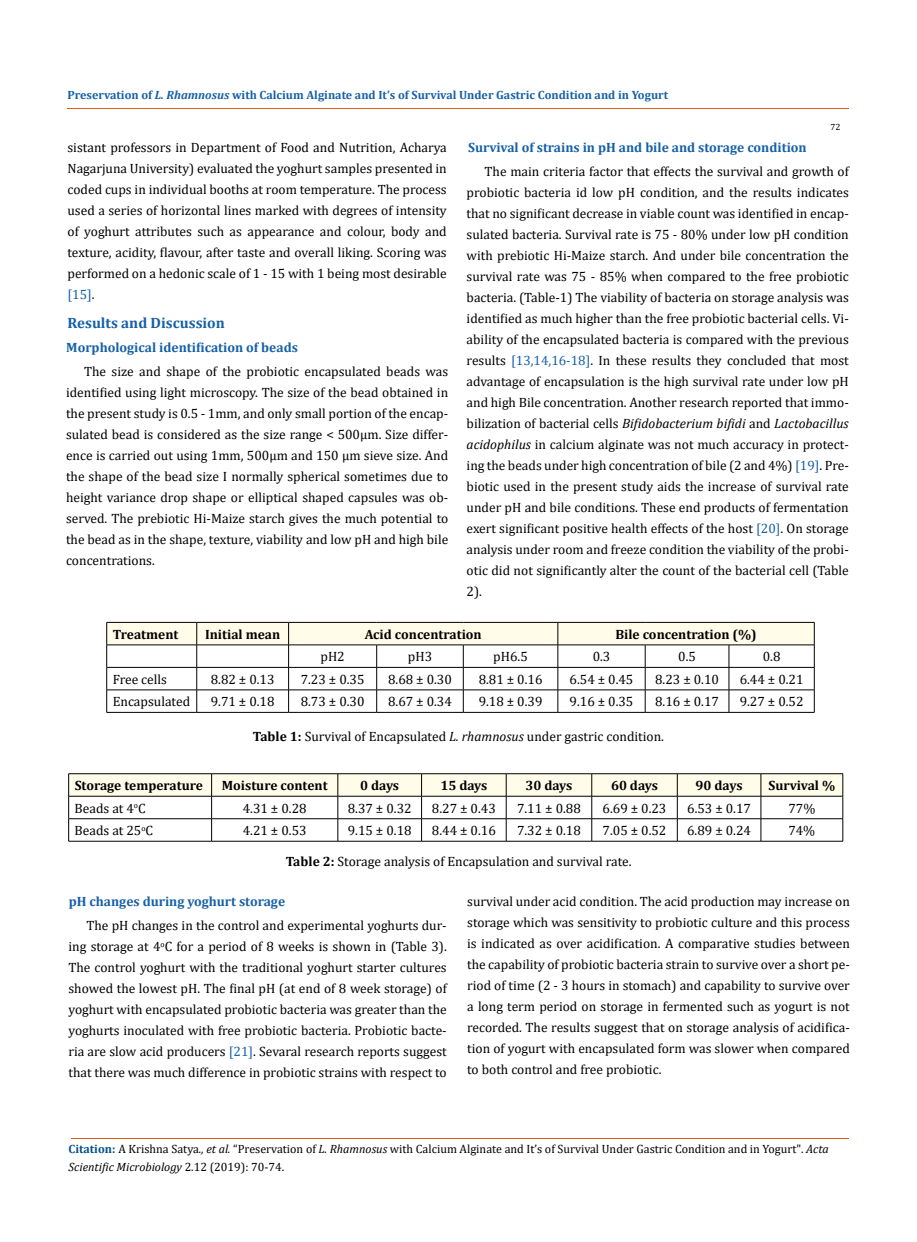
<style>
.page{position:relative;width:917px;height:1242px;background:#fff}
.page>*{position:absolute;margin:0;border:0;box-sizing:border-box;transform-origin:0 0}
.t1{font:700 15px "Cambria";color:#1560a6}
.t2{font:13.5px/21px "Cambria";color:#000;text-align:justify}
.t3{font:700 13.5px "Cambria";color:#000}
.t4{font:700 13.5px "Cambria";color:#1560a6}
.t5{font:12px/18px "Cambria";color:#000}
.t6{font:700 12px "Cambria";color:#1560a6}
.t7{font:9px "Cambria";color:#000}
.s1{font-style:italic}
.s2{color:#1560a6}
.s3{font-weight:700}
.s4{font-weight:700;color:#035089}
</style>
<div class="page">
<hr style="left:67px;top:109px;width:782px;height:1px;background:#e05d1a">
<svg style="left:106px;top:622px;width:709px;height:90px"></svg>
<hr style="left:106px;top:712px;width:91px;height:1px;background:#000">
<hr style="left:197px;top:712px;width:91px;height:1px;background:#000">
<hr style="left:288px;top:712px;width:89px;height:1px;background:#000">
<hr style="left:376px;top:712px;width:87px;height:1px;background:#000">
<hr style="left:463px;top:712px;width:95px;height:1px;background:#000">
<hr style="left:558px;top:712px;width:87px;height:1px;background:#000">
<hr style="left:645px;top:712px;width:84px;height:1px;background:#000">
<hr style="left:729px;top:712px;width:85px;height:1px;background:#000">
<hr style="left:68px;top:773px;width:144px;height:1px;background:#000">
<hr style="left:212px;top:773px;width:126px;height:1px;background:#000">
<hr style="left:338px;top:773px;width:83px;height:1px;background:#000">
<hr style="left:421px;top:773px;width:85px;height:1px;background:#000">
<hr style="left:506px;top:773px;width:85px;height:1px;background:#000">
<hr style="left:591px;top:773px;width:86px;height:1px;background:#000">
<hr style="left:677px;top:773px;width:83px;height:1px;background:#000">
<hr style="left:760px;top:773px;width:83px;height:1px;background:#000">
<svg style="left:68px;top:774px;width:775px;height:67px"></svg>
<hr style="left:68px;top:841px;width:144px;height:1px;background:#000">
<hr style="left:212px;top:841px;width:126px;height:1px;background:#000">
<hr style="left:338px;top:841px;width:83px;height:1px;background:#000">
<hr style="left:421px;top:841px;width:85px;height:1px;background:#000">
<hr style="left:506px;top:841px;width:85px;height:1px;background:#000">
<hr style="left:591px;top:841px;width:86px;height:1px;background:#000">
<hr style="left:677px;top:841px;width:83px;height:1px;background:#000">
<hr style="left:760px;top:841px;width:83px;height:1px;background:#000">
<hr style="left:71px;top:1138px;width:778px;height:1px;background:#e05d1a">
<p class="t6" style="left:68px;top:86px;width:602px">Preservation of <span class="s1">L. Rhamnosus</span> with Calcium Alginate and It’s of Survival Under Gastric Condition and in Yogurt</p>
<p class="t7" style="left:830px;top:122px;width:11px">72</p>
<p class="t2" style="left:67px;top:136px;width:381px">sistant professors in Department of Food and Nutrition, Acharya Nagarjuna University) evaluated the yoghurt samples presented in coded cups in individual booths at room temperature. The process used a series of horizontal lines marked with degrees of intensity of yoghurt attributes such as appearance and colour, body and texture, acidity, flavour, after taste and overall liking. Scoring was performed on a hedonic scale of 1 - 15 with 1 being most desirable <span class="s2">[15]</span>.</p>
<p class="t1" style="left:67px;top:312px;width:159px">Results and Discussion</p>
<p class="t4" style="left:66px;top:338px;width:233px">Morphological identification of beads</p>
<p class="t2" style="left:66px;top:361px;width:384px;text-indent:18px">The size and shape of the probiotic encapsulated beads was identified using light microscopy. The size of the bead obtained in the present study is 0.5 - 1mm, and only small portion of the encap&shy;sulated bead is considered as the size range &lt; 500µm. Size differ&shy;ence is carried out using 1mm, 500µm and 150 µm sieve size. And the shape of the bead size I normally spherical sometimes due to height variance drop shape or elliptical shaped capsules was ob&shy;served. The prebiotic Hi-Maize starch gives the much potential to the bead as in the shape, texture, viability and low pH and high bile concentrations.</p>
<p class="t4" style="left:468px;top:137px;width:340px">Survival of strains in pH and bile and storage condition</p>
<p class="t2" style="left:466px;top:160px;width:384px;text-indent:18px">The main criteria factor that effects the survival and growth of probiotic bacteria id low pH condition, and the results indicates that no significant decrease in viable count was identified in encap&shy;sulated bacteria. Survival rate is 75 - 80% under low pH condition with prebiotic Hi-Maize starch. And under bile concentration the survival rate was 75 - 85% when compared to the free probiotic bacteria. (Table-1) The viability of bacteria on storage analysis was identified as much higher than the free probiotic bacterial cells. Vi&shy;ability of the encapsulated bacteria is compared with the previous results <span class="s2">[13,14,16-18]</span>. In these results they concluded that most advantage of encapsulation is the high survival rate under low pH and high Bile concentration. Another research reported that immo&shy;bilization of bacterial cells <span class="s1">Bifidobacterium bifidi</span> and <span class="s1">Lactobacillus acidophilus</span> in calcium alginate was not much accuracy in protect&shy;ing the beads under high concentration of bile (2 and 4%) <span class="s2">[19]</span>. Pre&shy;biotic used in the present study aids the increase of survival rate under pH and bile conditions. These end products of fermentation exert significant positive health effects of the host <span class="s2">[20]</span>. On storage analysis under room and freeze condition the viability of the probi&shy;otic did not significantly alter the count of the bacterial cell (Table 2).</p>
<p class="t3" style="left:113px;top:625px;width:67px">Treatment</p>
<p class="t3" style="left:205px;top:625px;width:77px">Initial mean</p>
<p class="t3" style="left:364px;top:625px;width:119px">Acid concentration</p>
<p class="t3" style="left:615px;top:625px;width:143px">Bile concentration (%)</p>
<p class="t2" style="left:320px;top:646px;width:26px">pH2</p>
<p class="t2" style="left:408px;top:646px;width:26px">pH3</p>
<p class="t2" style="left:493px;top:646px;width:36px">pH6.5</p>
<p class="t2" style="left:592px;top:646px;width:19px">0.3</p>
<p class="t2" style="left:678px;top:646px;width:19px">0.5</p>
<p class="t2" style="left:762px;top:646px;width:19px">0.8</p>
<p class="t2" style="left:113px;top:669px;width:56px">Free cells</p>
<p class="t2" style="left:211px;top:669px;width:65px">8.82 ± 0.13</p>
<p class="t2" style="left:301px;top:669px;width:65px">7.23 ± 0.35</p>
<p class="t2" style="left:388px;top:669px;width:65px">8.68 ± 0.30</p>
<p class="t2" style="left:478px;top:669px;width:65px">8.81 ± 0.16</p>
<p class="t2" style="left:569px;top:669px;width:65px">6.54 ± 0.45</p>
<p class="t2" style="left:655px;top:669px;width:65px">8.23 ± 0.10</p>
<p class="t2" style="left:739px;top:669px;width:65px">6.44 ± 0.21</p>
<p class="t2" style="left:113px;top:691px;width:79px">Encapsulated</p>
<p class="t2" style="left:211px;top:691px;width:65px">9.71 ± 0.18</p>
<p class="t2" style="left:301px;top:691px;width:65px">8.73 ± 0.30</p>
<p class="t2" style="left:388px;top:691px;width:65px">8.67 ± 0.34</p>
<p class="t2" style="left:478px;top:691px;width:65px">9.18 ± 0.39</p>
<p class="t2" style="left:569px;top:691px;width:65px">9.16 ± 0.35</p>
<p class="t2" style="left:655px;top:691px;width:65px">8.16 ± 0.17</p>
<p class="t2" style="left:739px;top:691px;width:65px">9.27 ± 0.52</p>
<p class="t2" style="left:253px;top:725px;width:413px"><span class="s3">Table 1:</span> Survival of Encapsulated <span class="s1">L. rhamnosus</span> under gastric condition.</p>
<p class="t3" style="left:75px;top:776px;width:130px">Storage temperature</p>
<p class="t3" style="left:222px;top:776px;width:107px">Moisture content</p>
<p class="t3" style="left:360px;top:776px;width:40px">0 days</p>
<p class="t3" style="left:440px;top:776px;width:48px">15 days</p>
<p class="t3" style="left:525px;top:776px;width:48px">30 days</p>
<p class="t3" style="left:611px;top:776px;width:48px">60 days</p>
<p class="t3" style="left:695px;top:776px;width:48px">90 days</p>
<p class="t3" style="left:768px;top:776px;width:68px">Survival %</p>
<p class="t2" style="left:75px;top:798px;width:73px">Beads at 4<sup>o</sup>C</p>
<p class="t2" style="left:243px;top:798px;width:65px">4.31 ± 0.28</p>
<p class="t2" style="left:348px;top:798px;width:65px">8.37 ± 0.32</p>
<p class="t2" style="left:432px;top:798px;width:65px">8.27 ± 0.43</p>
<p class="t2" style="left:517px;top:798px;width:65px">7.11 ± 0.88</p>
<p class="t2" style="left:602px;top:798px;width:65px">6.69 ± 0.23</p>
<p class="t2" style="left:687px;top:798px;width:65px">6.53 ± 0.17</p>
<p class="t2" style="left:788px;top:798px;width:28px">77%</p>
<p class="t2" style="left:75px;top:820px;width:80px">Beads at 25<sup>o</sup>C</p>
<p class="t2" style="left:243px;top:820px;width:65px">4.21 ± 0.53</p>
<p class="t2" style="left:348px;top:820px;width:65px">9.15 ± 0.18</p>
<p class="t2" style="left:432px;top:820px;width:65px">8.44 ± 0.16</p>
<p class="t2" style="left:517px;top:820px;width:65px">7.32 ± 0.18</p>
<p class="t2" style="left:602px;top:820px;width:65px">7.05 ± 0.52</p>
<p class="t2" style="left:687px;top:820px;width:65px">6.89 ± 0.24</p>
<p class="t2" style="left:788px;top:820px;width:28px">74%</p>
<p class="t2" style="left:286px;top:851px;width:347px"><span class="s3">Table 2:</span> Storage analysis of Encapsulation and survival rate.</p>
<p class="t4" style="left:69px;top:892px;width:218px">pH changes during yoghurt storage</p>
<p class="t2" style="left:68px;top:915px;width:380px;text-indent:18px">The pH changes in the control and experimental yoghurts dur&shy;ing storage at 4<sup>o</sup>C for a period of 8 weeks is shown in (Table 3).<br>The control yoghurt with the traditional yoghurt starter cultures showed the lowest pH. The final pH (at end of 8 week storage) of yoghurt with encapsulated probiotic bacteria was greater than the yoghurts inoculated with free probiotic bacteria. Probiotic bacte&shy;ria are slow acid producers <span class="s2">[21]</span>. Sevaral research reports suggest that there was much difference in probiotic strains with respect to</p>
<p class="t2" style="left:467px;top:891px;width:384px">survival under acid condition. The acid production may increase on storage which was sensitivity to probiotic culture and this process is indicated as over acidification. A comparative studies between the capability of probiotic bacteria strain to survive over a short pe&shy;riod of time (2 - 3 hours in stomach) and capability to survive over a long term period on storage in fermented such as yogurt is not recorded. The results suggest that on storage analysis of acidifica&shy;tion of yogurt with encapsulated form was slower when compared to both control and free probiotic.</p>
<p class="t5" style="left:68px;top:1140px;width:761px"><span class="s4">Citation:</span> A Krishna Satya<span class="s1">., et al.</span> “Preservation of <span class="s1">L. Rhamnosus</span> with Calcium Alginate and It’s of Survival Under Gastric Condition and in Yogurt". <span class="s1">Acta<br>Scientific Microbiology</span> 2.12 (2019): 70-74.</p>
</div>
